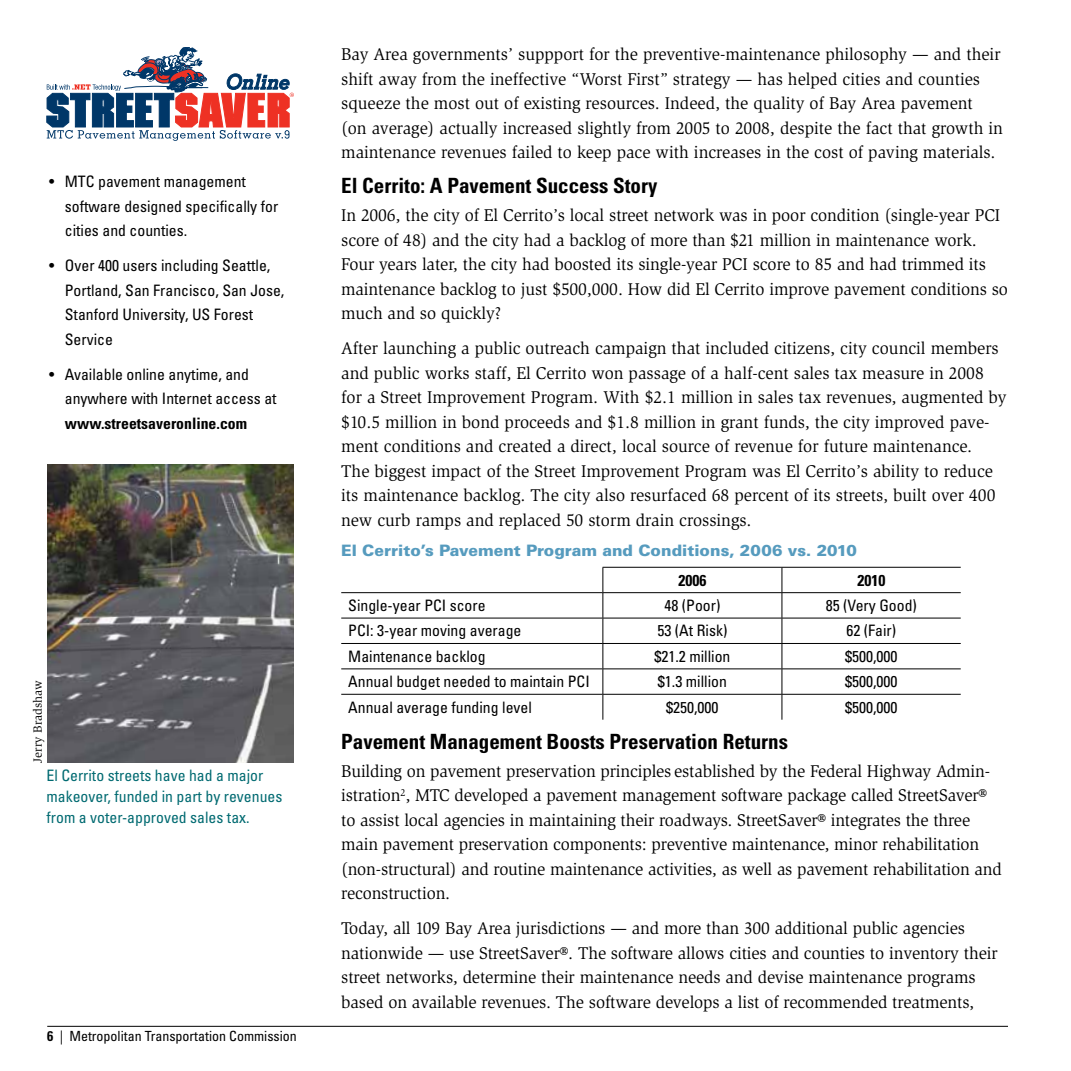
<style>
.page{position:relative;width:1071px;height:1071px;background:#fff}
.page>*{position:absolute;margin:0;border:0;box-sizing:border-box;transform-origin:0 0}
.t1{font:700 condensed 21px "Univers LT Std";color:#000}
.t2{font:17.5px/24.5px "Slimbach";letter-spacing:-.005em;color:#000}
.t3{font:condensed 15.75px/24.5px "Univers LT Std";color:#000}
.t4{font:condensed 15.75px/21px "Univers LT Std";color:#006a71}
.t5{font:900 15.75px "Univers LT Std";color:#569bbe}
.t6{font:700 condensed 15.75px "Univers LT Std";color:#000}
.t7{font:condensed 14px "Univers LT Std";color:#000}
.t8{font:12.25px "Slimbach";color:#000}
.s1{font-weight:700}
</style>
<div class="page">
<hr style="left:47px;top:1026px;width:961px;height:1px;background:#000">
<hr style="left:341px;top:592px;width:262px;height:1px;background:#000">
<hr style="left:341px;top:618px;width:262px;height:1px;background:#000">
<hr style="left:603px;top:618px;width:179px;height:1px;background:#000">
<hr style="left:782px;top:618px;width:179px;height:1px;background:#000">
<hr style="left:341px;top:643px;width:262px;height:1px;background:#000">
<hr style="left:603px;top:643px;width:179px;height:1px;background:#000">
<hr style="left:782px;top:643px;width:179px;height:1px;background:#000">
<hr style="left:341px;top:669px;width:262px;height:1px;background:#000">
<hr style="left:603px;top:669px;width:179px;height:1px;background:#000">
<hr style="left:782px;top:669px;width:179px;height:1px;background:#000">
<hr style="left:341px;top:694px;width:262px;height:1px;background:#000">
<hr style="left:603px;top:694px;width:179px;height:1px;background:#000">
<hr style="left:782px;top:694px;width:179px;height:1px;background:#000">
<svg style="left:782px;top:568px;width:1px;height:152px"></svg>
<hr style="left:603px;top:567px;width:179px;height:1px;background:#000">
<svg style="left:603px;top:568px;width:1px;height:152px"></svg>
<hr style="left:782px;top:567px;width:179px;height:1px;background:#000">
<hr style="left:603px;top:592px;width:179px;height:1px;background:#000">
<hr style="left:782px;top:592px;width:179px;height:1px;background:#000">
<svg style="left:47px;top:47px;width:247px;height:94px"></svg>
<img style="left:47px;top:465px;width:246px;height:298px">
<p class="t3" style="left:65px;top:169px;width:215px;text-indent:-16px">• MTC pavement management software designed specifically for cities and counties.</p>
<p class="t3" style="left:65px;top:253px;width:221px;text-indent:-16px">• Over 400 users including Seattle,<br>Portland, San Francisco, San Jose,<br>Stanford University, US Forest<br>Service</p>
<p class="t3" style="left:65px;top:362px;width:213px;text-indent:-16px">• Available online anytime, and anywhere with Internet access at</p>
<p class="t6" style="left:65px;top:414px;width:184px">www.streetsaveronline.com</p>
<p class="t8" style="left:31px;top:763px;width:84px;rotate:-90deg">Jerry Bradshaw</p>
<p class="t4" style="left:47px;top:765px;width:237px">El Cerrito streets have had a major makeover, funded in part by revenues from a voter-approved sales tax.</p>
<p class="t7" style="left:47px;top:1027px;width:251px"><span class="s1">6</span> | Metropolitan Transportation Commission</p>
<p class="t2" style="left:341px;top:42px;width:663px">Bay Area governments’ suppport for the preventive-maintenance philosophy — and their shift away from the ineffective “Worst First” strategy — has helped cities and counties squeeze the most out of existing resources. Indeed, the quality of Bay Area pavement<br>(on average) actually increased slightly from 2005 to 2008, despite the fact that growth in maintenance revenues failed to keep pace with increases in the cost of paving materials.</p>
<p class="t1" style="left:341px;top:173px;width:318px">El Cerrito: A Pavement Success Story</p>
<p class="t2" style="left:341px;top:203px;width:668px">In 2006, the city of El Cerrito’s local street network was in poor condition (single-year PCI score of 48) and the city had a backlog of more than $21 million in maintenance work.<br>Four years later, the city had boosted its single-year PCI score to 85 and had trimmed its maintenance backlog to just $500,000. How did El Cerrito improve pavement conditions so much and so quickly?</p>
<p class="t2" style="left:341px;top:336px;width:667px">After launching a public outreach campaign that included citizens, city council members and public works staff, El Cerrito won passage of a half-cent sales tax measure in 2008 for a Street Improvement Program. With $2.1 million in sales tax revenues, augmented by $10.5 million in bond proceeds and $1.8 million in grant funds, the city improved pave&shy;ment conditions and created a direct, local source of revenue for future maintenance.<br>The biggest impact of the Street Improvement Program was El Cerrito’s ability to reduce its maintenance backlog. The city also resurfaced 68 percent of its streets, built over 400 new curb ramps and replaced 50 storm drain crossings.</p>
<p class="t5" style="left:341px;top:541px;width:517px">El Cerrito’s Pavement Program and Conditions, 2006 vs. 2010</p>
<p class="t6" style="left:678px;top:570px;width:29px">2006</p>
<p class="t6" style="left:857px;top:570px;width:29px">2010</p>
<p class="t3" style="left:348px;top:593px;width:139px">Single-year PCI score</p>
<p class="t3" style="left:664px;top:593px;width:57px">48 (Poor)</p>
<p class="t3" style="left:826px;top:593px;width:93px">85 (Very Good)</p>
<p class="t3" style="left:348px;top:618px;width:175px">PCI: 3-year moving average</p>
<p class="t3" style="left:657px;top:618px;width:71px">53 (At Risk)</p>
<p class="t3" style="left:846px;top:618px;width:51px">62 (Fair)</p>
<p class="t3" style="left:348px;top:644px;width:139px">Maintenance backlog</p>
<p class="t3" style="left:654px;top:644px;width:78px">$21.2 million</p>
<p class="t3" style="left:845px;top:644px;width:54px">$500,000</p>
<p class="t3" style="left:348px;top:669px;width:243px">Annual budget needed to maintain PCI</p>
<p class="t3" style="left:658px;top:669px;width:71px">$1.3 million</p>
<p class="t3" style="left:845px;top:669px;width:54px">$500,000</p>
<p class="t3" style="left:348px;top:695px;width:185px">Annual average funding level</p>
<p class="t3" style="left:666px;top:695px;width:54px">$250,000</p>
<p class="t3" style="left:845px;top:695px;width:54px">$500,000</p>
<p class="t1" style="left:341px;top:729px;width:448px">Pavement Management Boosts Preservation Returns</p>
<p class="t2" style="left:341px;top:759px;width:662px">Building on pavement preservation principles established by the Federal Highway Admin&shy;istration<sup>2</sup>, MTC developed a pavement management software package called StreetSaver® to assist local agencies in maintaining their roadways. StreetSaver® integrates the three main pavement preservation components: preventive maintenance, minor rehabilitation (non-structural) and routine maintenance activities, as well as pavement rehabilitation and reconstruction.</p>
<p class="t2" style="left:341px;top:916px;width:658px">Today, all 109 Bay Area jurisdictions — and more than 300 additional public agencies nationwide — use StreetSaver®. The software allows cities and counties to inventory their street networks, determine their maintenance needs and devise maintenance programs based on available revenues. The software develops a list of recommended treatments,</p>
</div>
